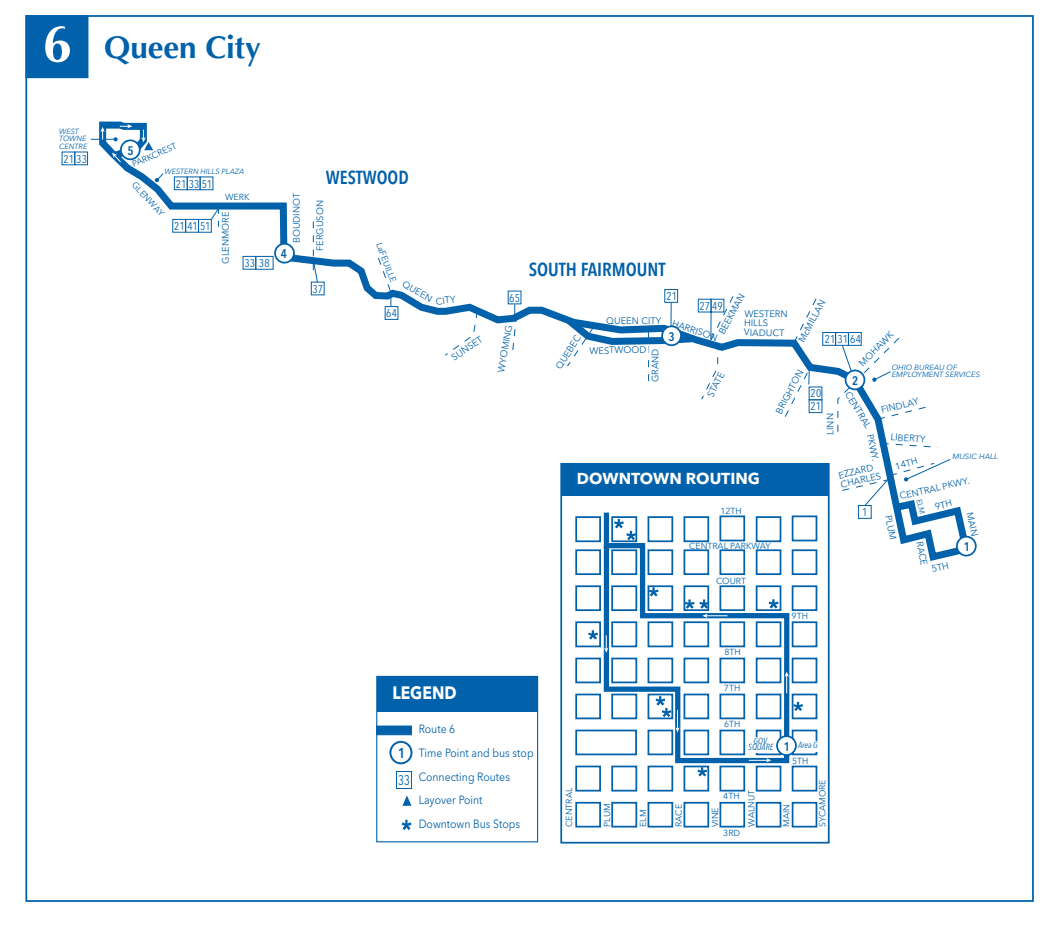
<style>
.page{position:relative;width:1052px;height:930px;background:#fff}
.page>*{position:absolute;margin:0;border:0;box-sizing:border-box;transform-origin:0 0}
.t1{font:700 52.5px "Optima LT Pro";color:#fff}
.t2{font:700 31.5px "Optima LT Pro";letter-spacing:-.005em;color:#0161aa}
.t3{font:600 condensed 18.72px "Avenir Next LT Pro";color:#0161aa}
.t4{font:700 17.85px "Avenir Next LT Pro";color:#fff;scale:.88 1}
.t5{font:700 15.75px "Avenir Next LT Pro";color:#fff}
.t6{font:condensed 14px "Avenir Next LT Pro";color:#0161aa;scale:.88 1}
.t7{font:600 condensed 14px "Avenir Next LT Pro";color:#0161aa}
.t8{font:600 condensed 12.25px "Avenir Next LT Pro";color:#0161aa}
.t9{font:11.9px/23.8px "Avenir Next LT Pro";color:#0161aa;scale:.88 1}
.t10{font:condensed 11.2px "Avenir Next LT Pro";color:#0161aa}
.t11{font:9.28px/9.3px "Avenir Next LT Pro";color:#0161aa}
.t12{font:8.75px "Avenir Next LT Pro";color:#0161aa}
.t13{font:italic condensed 8.75px/6.5px "Avenir Next LT Pro";color:#0161aa;text-align:center}
.t14{font:italic 7.52px/7.5px "Avenir Next LT Pro";color:#0161aa}
.t15{font:italic 7.52px/7.5px "Avenir Next LT Pro";color:#0161aa;scale:1.04 1}
.t16{font:italic 7.52px "Avenir Next LT Pro";color:#0161aa;scale:1.05 1}
.s1{font-weight:600;font-style:normal;font-size:12.25px}
</style>
<div class="page">
<div style="left:25px;top:15px;width:63px;height:63px;background:#0161aa"></div>
<svg style="left:143px;top:176px;width:416px;height:148px"></svg>
<div style="left:74px;top:151px;width:14px;height:14px;border:1px solid #0161aa"></div>
<div style="left:255px;top:256px;width:18px;height:13px;border:1px solid #0161aa"></div>
<svg style="left:444px;top:310px;width:34px;height:46px"></svg>
<svg style="left:857px;top:436px;width:117px;height:125px"></svg>
<div style="left:275px;top:244px;width:19px;height:18px;background:#fff;border-radius:50%"></div>
<div style="left:274px;top:243px;width:21px;height:20px;border:2px solid #0161aa;border-radius:50%"></div>
<div style="left:957px;top:536px;width:18px;height:19px;background:#fff;border-radius:50%"></div>
<div style="left:956px;top:535px;width:20px;height:21px;border:2px solid #0161aa;border-radius:50%"></div>
<div style="left:174px;top:176px;width:14px;height:14px;border:1px solid #0161aa"></div>
<div style="left:187px;top:176px;width:14px;height:14px;border:1px solid #0161aa"></div>
<svg style="left:560px;top:463px;width:270px;height:380px"></svg>
<div style="left:724px;top:792px;width:16px;height:8px;background:#fff"></div>
<div style="left:561px;top:463px;width:268px;height:32px;background:#0161aa"></div>
<svg style="left:601px;top:507px;width:191px;height:258px"></svg>
<svg style="left:748px;top:757px;width:23px;height:5px"></svg>
<svg style="left:784px;top:671px;width:5px;height:22px"></svg>
<svg style="left:604px;top:635px;width:4px;height:17px"></svg>
<svg style="left:588px;top:630px;width:10px;height:9px"></svg>
<svg style="left:649px;top:587px;width:9px;height:9px"></svg>
<svg style="left:685px;top:599px;width:42px;height:18px"></svg>
<svg style="left:614px;top:518px;width:22px;height:22px"></svg>
<svg style="left:768px;top:599px;width:10px;height:9px"></svg>
<svg style="left:697px;top:767px;width:10px;height:9px"></svg>
<div style="left:777px;top:735px;width:19px;height:19px;background:#fff;border-radius:50%"></div>
<div style="left:776px;top:735px;width:21px;height:20px;border:2px solid #0161aa;border-radius:50%"></div>
<div style="left:798px;top:741px;width:20px;height:10px;background:#fff"></div>
<svg style="left:655px;top:696px;width:24px;height:36px"></svg>
<div style="left:389px;top:740px;width:23px;height:24px;border:2px solid #0161aa;border-radius:50%"></div>
<div style="left:376px;top:675px;width:162px;height:167px;border:1px solid #0161aa"></div>
<div style="left:376px;top:725px;width:36px;height:9px;background:#0161aa;border:1px solid #0161aa"></div>
<svg style="left:402px;top:819px;width:9px;height:10px"></svg>
<svg style="left:402px;top:795px;width:9px;height:10px"></svg>
<div style="left:377px;top:676px;width:160px;height:36px;background:#0161aa"></div>
<div style="left:396px;top:770px;width:16px;height:18px;border:1px solid #0161aa"></div>
<svg style="left:793px;top:701px;width:10px;height:9px"></svg>
<div style="left:385px;top:306px;width:13px;height:14px;border:1px solid #0161aa"></div>
<svg style="left:376px;top:254px;width:15px;height:52px"></svg>
<svg style="left:91px;top:121px;width:73px;height:61px"></svg>
<div style="left:242px;top:256px;width:14px;height:13px;border:1px solid #0161aa"></div>
<div style="left:200px;top:176px;width:13px;height:14px;border:1px solid #0161aa"></div>
<svg style="left:559px;top:289px;width:367px;height:147px"></svg>
<div style="left:710px;top:298px;width:14px;height:14px;border:1px solid #0161aa"></div>
<div style="left:311px;top:281px;width:13px;height:14px;border:1px solid #0161aa"></div>
<svg style="left:313px;top:221px;width:5px;height:62px"></svg>
<svg style="left:511px;top:304px;width:6px;height:46px"></svg>
<div style="left:172px;top:219px;width:14px;height:13px;border:1px solid #0161aa"></div>
<div style="left:185px;top:219px;width:14px;height:13px;border:1px solid #0161aa"></div>
<div style="left:198px;top:219px;width:14px;height:13px;border:1px solid #0161aa"></div>
<svg style="left:210px;top:207px;width:10px;height:20px"></svg>
<svg style="left:842px;top:442px;width:110px;height:73px"></svg>
<p class="t1" style="left:42px;top:10px;width:31px">6</p>
<p class="t2" style="left:104px;top:27px;width:158px">Queen City</p>
<p class="t14" style="left:59px;top:127px;width:30px">WEST<br>TOWNE<br>CENTRE</p>
<p class="t10" style="left:64px;top:152px;width:25px">21 33</p>
<p class="t12" style="left:130px;top:159px;width:49px;rotate:-23deg">PARKCREST</p>
<p class="t14" style="left:164px;top:167px;width:81px">WESTERN HILLS PLAZA</p>
<p class="t10" style="left:176px;top:177px;width:38px">21 33 51</p>
<p class="t8" style="left:127px;top:143px;width:8px">5</p>
<p class="t3" style="left:326px;top:166px;width:84px">WESTWOOD</p>
<p class="t12" style="left:137px;top:180px;width:44px;rotate:47deg">GLENWAY</p>
<p class="t12" style="left:225px;top:192px;width:26px">WERK</p>
<p class="t11" style="left:292px;top:243px;width:52px;rotate:-90deg">BOUDINOT</p>
<p class="t11" style="left:315px;top:251px;width:52px;rotate:-90deg">FERGUSON</p>
<p class="t11" style="left:221px;top:263px;width:54px;rotate:-90deg">GLENMORE</p>
<p class="t10" style="left:174px;top:219px;width:38px">21 41 51</p>
<p class="t12" style="left:384px;top:241px;width:43px;rotate:69deg">LaFEUILLE</p>
<p class="t10" style="left:386px;top:306px;width:12px">64</p>
<p class="t8" style="left:281px;top:246px;width:8px">4</p>
<p class="t10" style="left:244px;top:256px;width:27px">33 38</p>
<p class="t11" style="left:405px;top:279px;width:34px;rotate:29deg">QUEEN</p>
<p class="t10" style="left:312px;top:282px;width:12px">37</p>
<p class="t11" style="left:435px;top:296px;width:22px;rotate:-7deg">CITY</p>
<p class="t11" style="left:450px;top:354px;width:37px;rotate:-34deg">SUNSET</p>
<p class="t10" style="left:509px;top:291px;width:12px">65</p>
<p class="t11" style="left:496px;top:371px;width:49px;rotate:-80deg">WYOMING</p>
<p class="t3" style="left:529px;top:257px;width:138px">SOUTH FAIRMOUNT</p>
<p class="t10" style="left:666px;top:289px;width:12px">21</p>
<p class="t11" style="left:717px;top:331px;width:46px;rotate:-62deg">BEEKMAN</p>
<p class="t11" style="left:797px;top:339px;width:48px;rotate:-62deg">McMILLAN</p>
<p class="t10" style="left:699px;top:299px;width:25px">27 49</p>
<p class="t11" style="left:744px;top:309px;width:45px;rotate:1deg">WESTERN<br>HILLS<br>VIADUCT</p>
<p class="t11" style="left:606px;top:315px;width:57px">QUEEN CITY</p>
<p class="t11" style="left:674px;top:318px;width:49px;rotate:19deg">HARRISON</p>
<p class="t11" style="left:857px;top:361px;width:46px;rotate:-45deg">MOHAWK</p>
<p class="t8" style="left:668px;top:329px;width:8px">3</p>
<p class="t11" style="left:554px;top:365px;width:40px;rotate:-58deg">QUEBEC</p>
<p class="t10" style="left:825px;top:332px;width:38px">2131 64</p>
<p class="t11" style="left:589px;top:346px;width:59px;rotate:-1deg">WESTWOOD</p>
<p class="t11" style="left:650px;top:382px;width:35px;rotate:-90deg">GRAND</p>
<p class="t15" style="left:891px;top:363px;width:86px">OHIO BUREAU OF<br>EMPLOYMENT SERVICES</p>
<p class="t11" style="left:774px;top:411px;width:50px;rotate:-62deg">BRIGHTON</p>
<p class="t11" style="left:705px;top:394px;width:28px;rotate:-63deg">STATE</p>
<p class="t8" style="left:852px;top:373px;width:8px">2</p>
<p class="t10" style="left:810px;top:386px;width:12px">20</p>
<p class="t11" style="left:851px;top:389px;width:43px;rotate:59deg">CENTRAL</p>
<p class="t11" style="left:874px;top:432px;width:29px;rotate:78deg">PKWY.</p>
<p class="t11" style="left:880px;top:405px;width:40px;rotate:-14deg">FINDLAY</p>
<p class="t11" style="left:891px;top:432px;width:37px;rotate:4deg">LIBERTY</p>
<p class="t11" style="left:894px;top:461px;width:24px;rotate:-15deg">14TH</p>
<p class="t10" style="left:810px;top:399px;width:12px">21</p>
<p class="t11" style="left:825px;top:434px;width:23px;rotate:-90deg">LINN</p>
<p class="t16" style="left:952px;top:451px;width:45px">MUSIC HALL</p>
<p class="t11" style="left:837px;top:470px;width:43px;rotate:-13deg">EZZARD<br>CHARLES</p>
<p class="t5" style="left:577px;top:468px;width:184px">DOWNTOWN ROUTING</p>
<p class="t11" style="left:898px;top:491px;width:73px;rotate:-13deg">CENTRAL PKWY.</p>
<p class="t11" style="left:974px;top:511px;width:26px;rotate:77deg">MAIN</p>
<p class="t11" style="left:924px;top:540px;width:26px;rotate:79deg">RACE</p>
<p class="t12" style="left:720px;top:505px;width:23px">12TH</p>
<p class="t12" style="left:689px;top:540px;width:83px">CENTRAL PARKWAY</p>
<p class="t12" style="left:716px;top:575px;width:31px">COURT</p>
<p class="t10" style="left:862px;top:505px;width:7px">1</p>
<p class="t11" style="left:893px;top:514px;width:26px;rotate:78deg">PLUM</p>
<p class="t8" style="left:963px;top:539px;width:8px">1</p>
<p class="t12" style="left:791px;top:610px;width:18px">9TH</p>
<p class="t4" style="left:392px;top:681px;width:74px">LEGEND</p>
<p class="t7" style="left:398px;top:744px;width:8px">1</p>
<p class="t6" style="left:398px;top:771px;width:15px">33</p>
<p class="t9" style="left:419px;top:716px;width:132px">Route 6<br>Time Point and bus stop<br>Connecting Routes<br>Layover Point<br>Downtown Bus Stops</p>
<p class="t12" style="left:564px;top:826px;width:40px;rotate:-90deg">CENTRAL</p>
<p class="t12" style="left:724px;top:646px;width:18px">8TH</p>
<p class="t12" style="left:724px;top:682px;width:18px">7TH</p>
<p class="t12" style="left:724px;top:718px;width:18px">6TH</p>
<p class="t13" style="left:748px;top:737px;width:27px">GOV.<br>SQUARE</p>
<p class="t12" style="left:723px;top:790px;width:18px">4TH</p>
<p class="t12" style="left:723px;top:827px;width:18px">3RD</p>
<p class="t12" style="left:602px;top:826px;width:25px;rotate:-90deg">PLUM</p>
<p class="t12" style="left:638px;top:826px;width:19px;rotate:-90deg">ELM</p>
<p class="t12" style="left:673px;top:826px;width:24px;rotate:-90deg">RACE</p>
<p class="t12" style="left:710px;top:826px;width:21px;rotate:-90deg">VINE</p>
<p class="t12" style="left:746px;top:826px;width:38px;rotate:-90deg">WALNUT</p>
<p class="t13" style="left:783px;top:741px;width:36px"><span class="s1">1</span> Area G</p>
<p class="t12" style="left:792px;top:755px;width:18px">5TH</p>
<p class="t12" style="left:781px;top:826px;width:24px;rotate:-90deg">MAIN</p>
<p class="t12" style="left:817px;top:826px;width:49px;rotate:-90deg">SYCAMORE</p>
</div>
